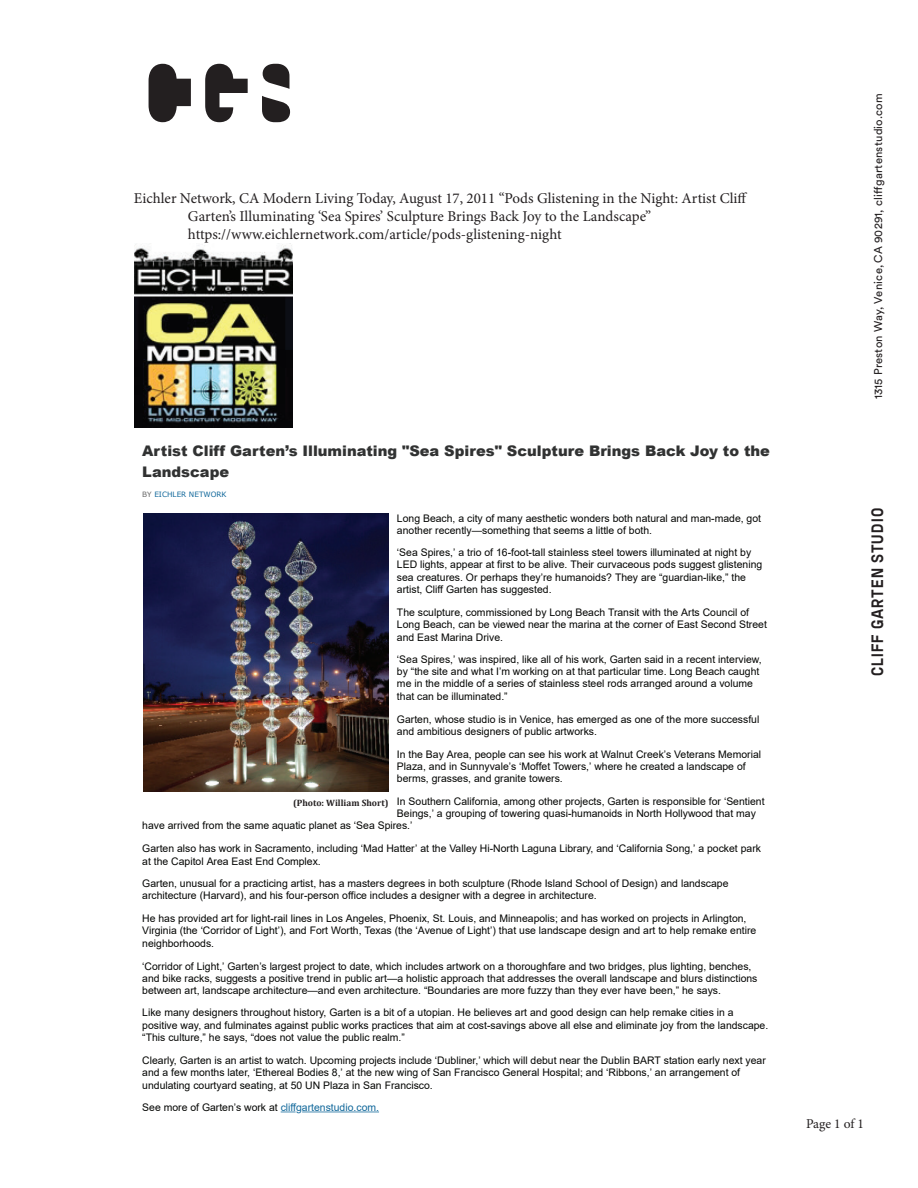
<style>
.page{position:relative;width:918px;height:1188px;background:#fff}
.page>*{position:absolute;margin:0;border:0;box-sizing:border-box;transform-origin:0 0}
.t1{font:16.5px "Plaak 5 Trial 45 Bold A";letter-spacing:.07em;color:#231f20}
.t2{font:15px/18px "Minion Pro";color:#231f20}
.t3{font:900 14.55px/20.7px "Arial";color:#313232}
.t4{font:13.5px "Minion Pro";letter-spacing:-.01em;color:#231f20}
.t5{font:11.25px "Circular Std";letter-spacing:.02em;color:#231f20}
.t6{font:10.5px/12.3px "Arial";color:#040503}
.t7{font:700 9.15px "Cambria";color:#231f20}
.t8{font:7.35px "Verdana";color:#10679a}
.s1{color:#666}
.s2{color:#10679a}
</style>
<div class="page">
<img style="left:143px;top:513px;width:246px;height:279px">
<hr style="left:302px;top:1112px;width:77px;height:1px;background:#10679a">
<svg style="left:281px;top:1112px;width:15px;height:1px"></svg>
<img style="left:135px;top:244px;width:158px;height:183px">
<svg style="left:149px;top:63px;width:141px;height:60px"></svg>
<p class="t2" style="left:188px;top:189px;width:561px;text-indent:-54px">Eichler Network, CA Modern Living Today, August 17, 2011 “Pods Glistening in the Night: Artist Cliff<br>Garten’s Illuminating ‘Sea Spires’ Sculpture Brings Back Joy to the Landscape” https://www.eichlernetwork.com/article/pods-glistening-night</p>
<h3 class="t3" style="left:142px;top:440px;width:629px">Artist Cliff Garten’s Illuminating "Sea Spires" Sculpture Brings Back Joy to the<br>Landscape</h3>
<p class="t8" style="left:142px;top:489px;width:86px"><span class="s1">BY</span> EICHLER NETWORK</p>
<p class="t6" style="left:397px;top:512px;width:366px">Long Beach, a city of many aesthetic wonders both natural and man-made, got another recently—something that seems a little of both.</p>
<p class="t6" style="left:397px;top:546px;width:367px">‘Sea Spires,’ a trio of 16-foot-tall stainless steel towers illuminated at night by LED lights, appear at first to be alive. Their curvaceous pods suggest glistening sea creatures. Or perhaps they’re humanoids? They are “guardian-like,” the artist, Cliff Garten has suggested.</p>
<p class="t6" style="left:397px;top:606px;width:371px">The sculpture, commissioned by Long Beach Transit with the Arts Council of<br>Long Beach, can be viewed near the marina at the corner of East Second Street and East Marina Drive.</p>
<p class="t6" style="left:397px;top:653px;width:366px">‘Sea Spires,’ was inspired, like all of his work, Garten said in a recent interview, by “the site and what I’m working on at that particular time. Long Beach caught me in the middle of a series of stainless steel rods arranged around a volume that can be illuminated.”</p>
<p class="t6" style="left:397px;top:713px;width:364px">Garten, whose studio is in Venice, has emerged as one of the more successful and ambitious designers of public artworks.</p>
<p class="t6" style="left:397px;top:748px;width:366px">In the Bay Area, people can see his work at Walnut Creek’s Veterans Memorial<br>Plaza, and in Sunnyvale’s ‘Moffet Towers,’ where he created a landscape of berms, grasses, and granite towers.</p>
<p class="t6" style="left:397px;top:795px;width:369px">In Southern California, among other projects, Garten is responsible for ‘Sentient</p>
<p class="t6" style="left:397px;top:807px;width:360px">Beings,’ a grouping of towering quasi-humanoids in North Hollywood that may</p>
<p class="t6" style="left:142px;top:819px;width:272px">have arrived from the same aquatic planet as ‘Sea Spires.’</p>
<p class="t6" style="left:142px;top:842px;width:620px">Garten also has work in Sacramento, including ‘Mad Hatter’ at the Valley Hi-North Laguna Library, and ‘California Song,’ a pocket park at the Capitol Area East End Complex.</p>
<p class="t6" style="left:142px;top:877px;width:588px">Garten, unusual for a practicing artist, has a masters degrees in both sculpture (Rhode Island School of Design) and landscape architecture (Harvard), and his four-person office includes a designer with a degree in architecture.</p>
<p class="t6" style="left:142px;top:912px;width:616px">He has provided art for light-rail lines in Los Angeles, Phoenix, St. Louis, and Minneapolis; and has worked on projects in Arlington,<br>Virginia (the ‘Corridor of Light’), and Fort Worth, Texas (the ‘Avenue of Light’) that use landscape design and art to help remake entire neighborhoods.</p>
<p class="t6" style="left:142px;top:960px;width:617px">‘Corridor of Light,’ Garten’s largest project to date, which includes artwork on a thoroughfare and two bridges, plus lighting, benches, and bike racks, suggests a positive trend in public art—a holistic approach that addresses the overall landscape and blurs distinctions between art, landscape architecture—and even architecture. “Boundaries are more fuzzy than they ever have been,” he says.</p>
<p class="t6" style="left:142px;top:1007px;width:628px">Like many designers throughout history, Garten is a bit of a utopian. He believes art and good design can help remake cities in a positive way, and fulminates against public works practices that aim at cost-savings above all else and eliminate joy from the landscape. “This culture,” he says, “does not value the public realm.”</p>
<p class="t6" style="left:142px;top:1054px;width:625px">Clearly, Garten is an artist to watch. Upcoming projects include ‘Dubliner,’ which will debut near the Dublin BART station early next year and a few months later, ‘Ethereal Bodies 8,’ at the new wing of San Francisco General Hospital; and ‘Ribbons,’ an arrangement of undulating courtyard seating, at 50 UN Plaza in San Francisco.</p>
<p class="t6" style="left:142px;top:1101px;width:238px">See more of Garten’s work at <span class="s2">cliffgartenstudio.com.</span></p>
<p class="t7" style="left:293px;top:797px;width:97px">(Photo: William Short)</p>
<p class="t5" style="left:871px;top:399px;width:308px;rotate:-90deg">1315 Preston Way, Venice, CA 90291, cliffgartenstudio.com</p>
<h1 class="t1" style="left:868px;top:676px;width:170px;rotate:-90deg">Cliff Garten Studio</h1>
<p class="t4" style="left:806px;top:1115px;width:59px">Page 1 of 1</p>
</div>
